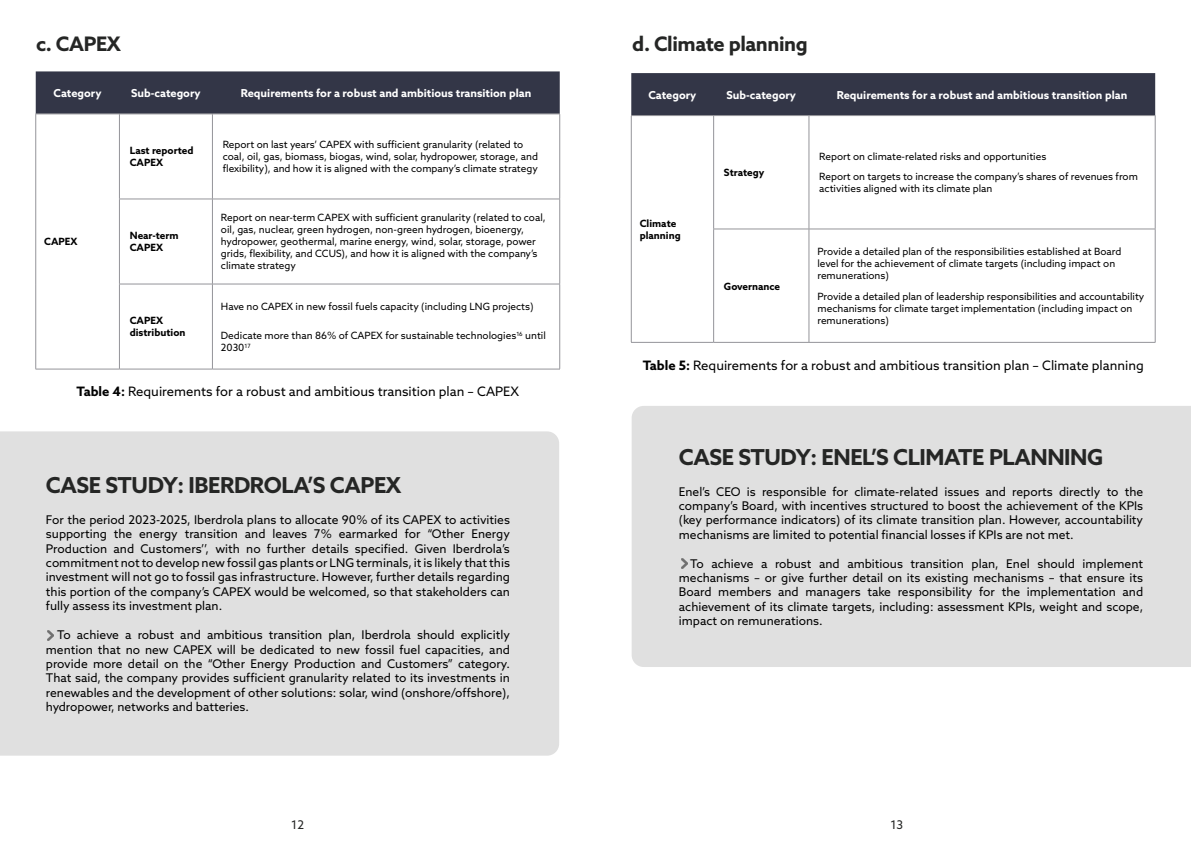
<style>
.page{position:relative;width:1191px;height:842px;background:#fff}
.page>*{position:absolute;margin:0;border:0;box-sizing:border-box;transform-origin:0 0}
.t1{font:700 22px "Azo Sans";letter-spacing:-.02em;color:#252625}
.t2{font:700 20px "Azo Sans";letter-spacing:-.02em;color:#252625}
.t3{font:13px "Azo Sans";color:#000}
.t4{font:12px/14.4px "Azo Sans";color:#000;text-align:justify}
.t5{font:12px "Azo Sans";color:#252625}
.t6{font:700 11px "Azo Sans";color:#fff}
.t7{font:10px/12px "Azo Sans";color:#000}
.t8{font:700 10px/12px "Azo Sans";color:#000}
.s1{font-weight:700}
</style>
<div class="page">
<div style="left:36px;top:71px;width:524px;height:43px;background:#333647"></div>
<svg style="left:36px;top:115px;width:523px;height:254px"></svg>
<svg style="left:120px;top:200px;width:439px;height:84px"></svg>
<hr style="left:35px;top:114px;width:84px;height:1px;background:#949499">
<hr style="left:35px;top:114px;width:1px;height:85px;background:#949499">
<hr style="left:35px;top:199px;width:1px;height:85px;background:#949499">
<hr style="left:35px;top:284px;width:1px;height:85px;background:#949499">
<hr style="left:35px;top:369px;width:84px;height:1px;background:#949499">
<hr style="left:119px;top:114px;width:93px;height:1px;background:#949499">
<hr style="left:119px;top:114px;width:1px;height:85px;background:#949499">
<hr style="left:212px;top:114px;width:348px;height:1px;background:#949499">
<hr style="left:212px;top:114px;width:1px;height:85px;background:#949499">
<hr style="left:559px;top:114px;width:1px;height:85px;background:#949499">
<hr style="left:119px;top:199px;width:93px;height:1px;background:#949499">
<hr style="left:119px;top:199px;width:1px;height:85px;background:#949499">
<hr style="left:212px;top:199px;width:348px;height:1px;background:#949499">
<hr style="left:212px;top:199px;width:1px;height:85px;background:#949499">
<hr style="left:559px;top:199px;width:1px;height:85px;background:#949499">
<hr style="left:119px;top:284px;width:93px;height:1px;background:#949499">
<hr style="left:119px;top:284px;width:1px;height:85px;background:#949499">
<hr style="left:212px;top:284px;width:348px;height:1px;background:#949499">
<hr style="left:212px;top:284px;width:1px;height:85px;background:#949499">
<hr style="left:559px;top:284px;width:1px;height:85px;background:#949499">
<hr style="left:119px;top:369px;width:93px;height:1px;background:#949499">
<hr style="left:212px;top:369px;width:348px;height:1px;background:#949499">
<div style="left:0;top:431px;width:559px;height:325px;background:#e0e0e0"></div>
<div style="left:631px;top:406px;width:560px;height:261px;background:#e0e0e0"></div>
<div style="left:631px;top:73px;width:524px;height:42px;background:#333647"></div>
<svg style="left:714px;top:230px;width:441px;height:112px"></svg>
<hr style="left:631px;top:115px;width:82px;height:1px;background:#949499">
<hr style="left:631px;top:116px;width:1px;height:113px;background:#949499">
<hr style="left:631px;top:229px;width:1px;height:113px;background:#949499">
<hr style="left:631px;top:342px;width:82px;height:1px;background:#949499">
<hr style="left:713px;top:115px;width:96px;height:1px;background:#949499">
<hr style="left:713px;top:116px;width:1px;height:113px;background:#949499">
<hr style="left:809px;top:115px;width:346px;height:1px;background:#949499">
<hr style="left:808px;top:116px;width:1px;height:113px;background:#949499">
<hr style="left:1155px;top:116px;width:1px;height:113px;background:#949499">
<hr style="left:713px;top:229px;width:96px;height:1px;background:#949499">
<hr style="left:713px;top:229px;width:1px;height:113px;background:#949499">
<hr style="left:809px;top:229px;width:346px;height:1px;background:#949499">
<hr style="left:808px;top:229px;width:1px;height:113px;background:#949499">
<hr style="left:1155px;top:229px;width:1px;height:113px;background:#949499">
<hr style="left:713px;top:342px;width:96px;height:1px;background:#949499">
<hr style="left:809px;top:342px;width:346px;height:1px;background:#949499">
<svg style="left:48px;top:631px;width:6px;height:10px"></svg>
<svg style="left:681px;top:559px;width:6px;height:9px"></svg>
<h2 class="t2" style="left:36px;top:31px;width:86px">c. CAPEX</h2>
<h2 class="t2" style="left:632px;top:31px;width:177px">d. Climate planning</h2>
<p class="t6" style="left:54px;top:86px;width:49px">Category</p>
<p class="t6" style="left:131px;top:86px;width:71px">Sub-category</p>
<p class="t6" style="left:241px;top:86px;width:292px">Requirements for a robust and ambitious transition plan</p>
<p class="t8" style="left:44px;top:236px;width:35px">CAPEX</p>
<p class="t8" style="left:130px;top:145px;width:65px">Last reported<br>CAPEX</p>
<p class="t7" style="left:223px;top:139px;width:317px">Report on last years’ CAPEX with sufficient granularity (related to coal, oil, gas, biomass, biogas, wind, solar, hydropower, storage, and flexibility), and how it is aligned with the company’s climate strategy</p>
<p class="t8" style="left:130px;top:230px;width:50px">Near-term<br>CAPEX</p>
<p class="t7" style="left:221px;top:212px;width:326px">Report on near-term CAPEX with sufficient granularity (related to coal, oil, gas, nuclear, green hydrogen, non-green hydrogen, bioenergy, hydropower, geothermal, marine energy, wind, solar, storage, power grids, flexibility, and CCUS), and how it is aligned with the company’s climate strategy</p>
<p class="t7" style="left:221px;top:300px;width:314px">Have no CAPEX in new fossil fuels capacity (including LNG projects)</p>
<p class="t7" style="left:221px;top:330px;width:326px">Dedicate more than 86% of CAPEX for sustainable technologies<sup>16</sup> until<br>2030<sup>17</sup></p>
<p class="t3" style="left:77px;top:383px;width:444px"><span class="s1">Table 4:</span> Requirements for a robust and ambitious transition plan – CAPEX</p>
<p class="t8" style="left:130px;top:315px;width:57px">CAPEX distribution</p>
<h1 class="t1" style="left:46px;top:470px;width:357px">CASE STUDY: IBERDROLA’S CAPEX</h1>
<p class="t4" style="left:46px;top:512px;width:465px">For the period 2023-2025, Iberdrola plans to allocate 90% of its CAPEX to activities supporting the energy transition and leaves 7% earmarked for “Other Energy Production and Customers’’, with no further details specified. Given Iberdrola’s commitment not to develop new fossil gas plants or LNG terminals, it is likely that this investment will not go to fossil gas infrastructure. However, further details regarding this portion of the company’s CAPEX would be welcomed, so that stakeholders can fully assess its investment plan.</p>
<p class="t4" style="left:46px;top:627px;width:465px;text-indent:11px">To achieve a robust and ambitious transition plan, Iberdrola should explicitly mention that no new CAPEX will be dedicated to new fossil fuel capacities, and provide more detail on the “Other Energy Production and Customers” category.<br>That said, the company provides sufficient granularity related to its investments in renewables and the development of other solutions: solar, wind (onshore/offshore), hydropower, networks and batteries.</p>
<p class="t6" style="left:648px;top:87px;width:49px">Category</p>
<p class="t6" style="left:726px;top:87px;width:71px">Sub-category</p>
<p class="t6" style="left:836px;top:87px;width:292px">Requirements for a robust and ambitious transition plan</p>
<p class="t8" style="left:640px;top:217px;width:42px">Climate planning</p>
<p class="t8" style="left:724px;top:166px;width:42px">Strategy</p>
<p class="t7" style="left:819px;top:146px;width:320px;line-height:20.5px">Report on climate-related risks and opportunities<br>Report on targets to increase the company’s shares of revenues from</p>
<p class="t7" style="left:819px;top:183px;width:175px">activities aligned with its climate plan</p>
<p class="t7" style="left:817px;top:246px;width:305px">Provide a detailed plan of the responsibilities established at Board level for the achievement of climate targets (including impact on remunerations)</p>
<p class="t7" style="left:817px;top:290px;width:328px">Provide a detailed plan of leadership responsibilities and accountability mechanisms for climate target implementation (including impact on remunerations)</p>
<p class="t3" style="left:642px;top:357px;width:502px"><span class="s1">Table 5:</span> Requirements for a robust and ambitious transition plan – Climate planning</p>
<p class="t8" style="left:724px;top:280px;width:58px">Governance</p>
<h1 class="t1" style="left:679px;top:442px;width:426px">CASE STUDY: ENEL’S CLIMATE PLANNING</h1>
<p class="t4" style="left:679px;top:484px;width:466px">Enel’s CEO is responsible for climate-related issues and reports directly to the company’s Board, with incentives structured to boost the achievement of the KPIs (key performance indicators) of its climate transition plan. However, accountability mechanisms are limited to potential financial losses if KPIs are not met.</p>
<p class="t4" style="left:679px;top:556px;width:466px;text-indent:11px">To achieve a robust and ambitious transition plan, Enel should implement mechanisms – or give further detail on its existing mechanisms – that ensure its Board members and managers take responsibility for the implementation and achievement of its climate targets, including: assessment KPIs, weight and scope, impact on remunerations.</p>
<p class="t5" style="left:291px;top:816px;width:14px">12</p>
<p class="t5" style="left:890px;top:816px;width:14px">13</p>
</div>
